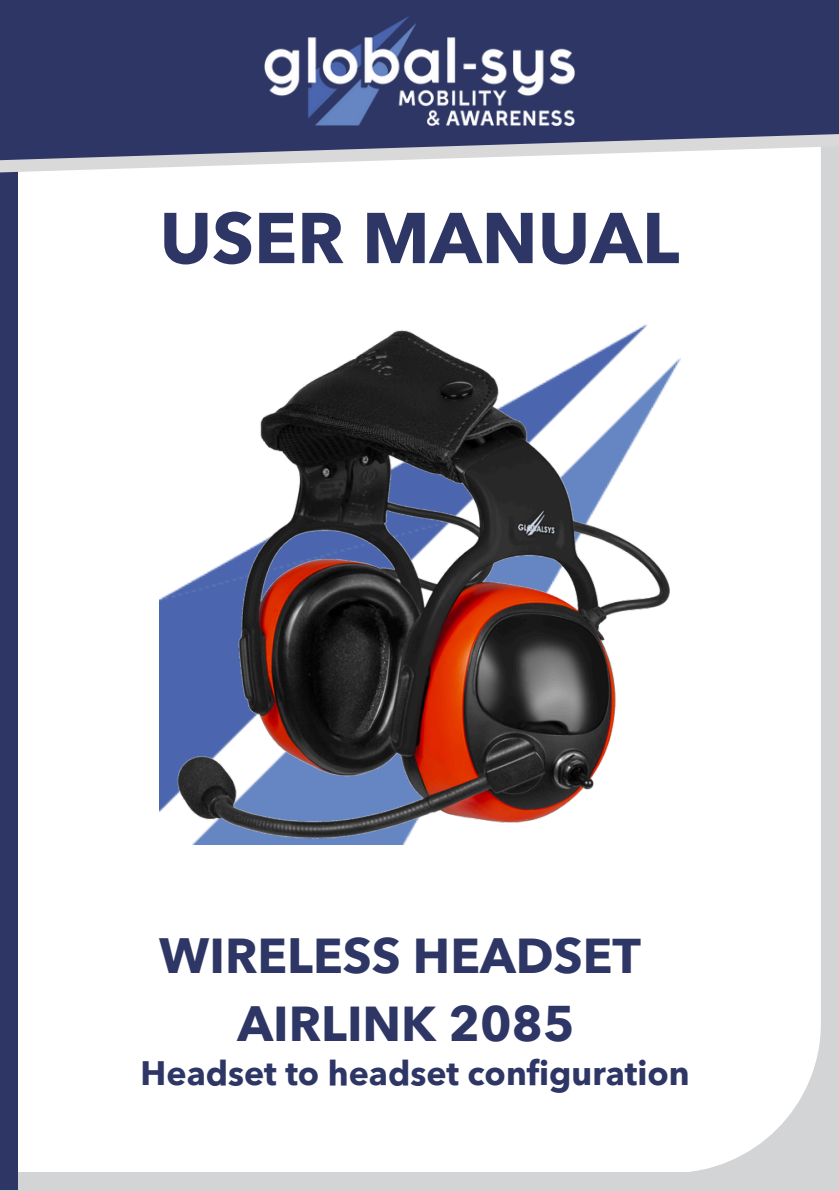
<style>
.page{position:relative;width:839px;height:1191px;background:#fff}
.page>*{position:absolute;margin:0;border:0;box-sizing:border-box;transform-origin:0 0}
.t1{font:700 71px "Avenir Next Arabic";color:#2d3664}
.t2{font:700 49px/68.2px "Avenir Next Arabic";color:#2d3664;text-align:center}
.t3{font:700 33.8px "Avenir Next Arabic";color:#2d3664}
</style>
<div class="page">
<div style="left:0;top:0;width:838px;height:1190px;background:#d3d4d6"></div>
<div style="left:18px;top:205px;width:802px;height:966px;background:#fff"></div>
<div style="left:0;top:0;width:18px;height:1190px;background:#2d3664"></div>
<div style="left:0;top:0;width:838px;height:205px;background:#fff"></div>
<svg style="left:0;top:0;width:838px;height:193px;fill:#2d3664"></svg>
<img style="left:159px;top:325px;width:521px;height:520px">
<img style="left:263px;top:16px;width:312px;height:111px">
<img style="left:170px;top:325px;width:499px;height:520px">
<p class="t1" style="left:160px;top:197px;width:521px">USER MANUAL</p>
<p class="t2" style="left:159px;top:922px;width:483px">WIRELESS HEADSET<br>AIRLINK 2085</p>
<h2 class="t3" style="left:141px;top:1054px;width:550px">Headset to headset configuration</h2>
</div>
